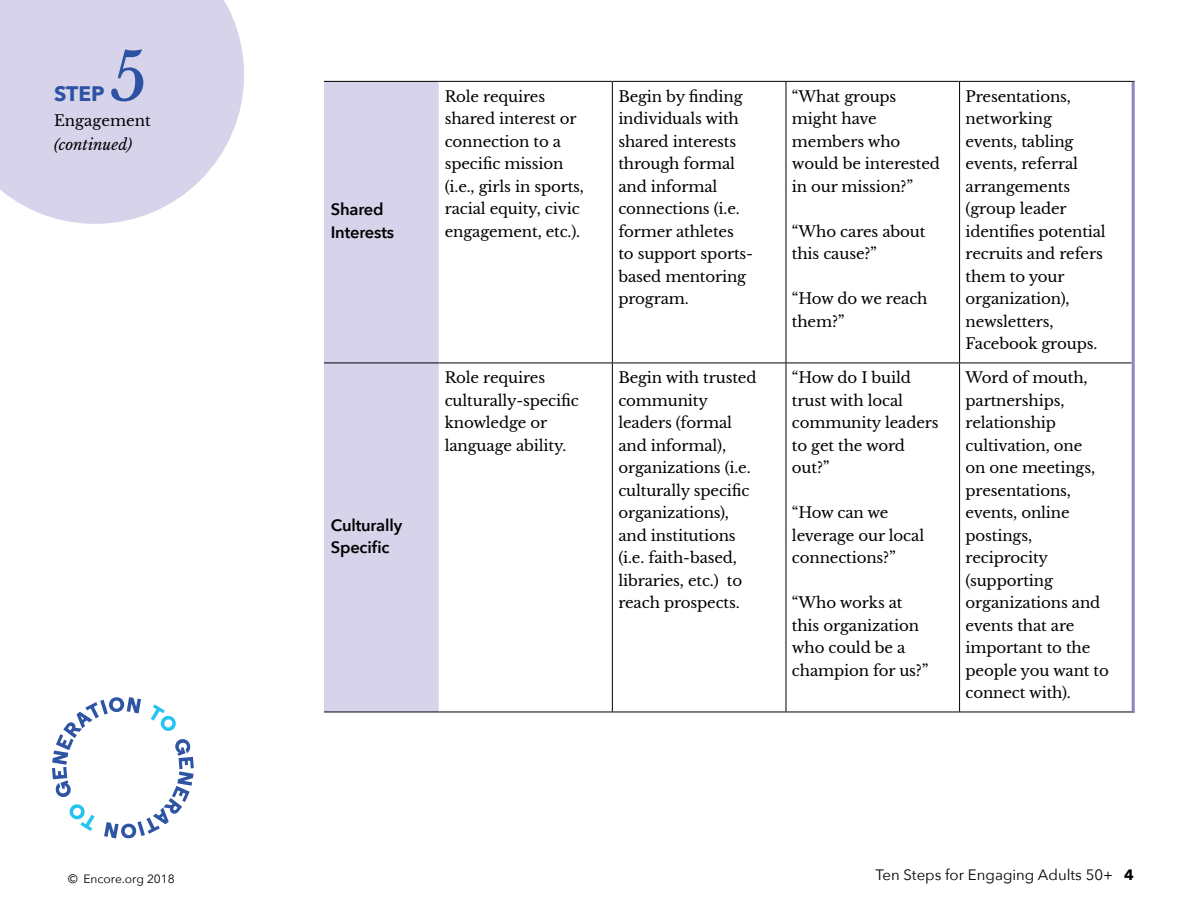
<style>
.page{position:relative;width:1188px;height:918px;background:#fff}
.page>*{position:absolute;margin:0;border:0;box-sizing:border-box;transform-origin:0 0}
.t1{font:66px "Libre Baskerville";color:#2c52a4}
.t2{font:700 21px "Avenir Next";color:#2c52a4}
.Body_1{font:600 16.5px/22.5px "Avenir Next";letter-spacing:-.01em;color:#000}
.Body_1-2{font:15px/22.5px "Libre Baskerville";letter-spacing:-.01em;color:#000}
.t3{font:15px "Avenir Next";color:#000}
.t4{font:italic 15px "Libre Baskerville";color:#000}
.t5{font:12px "Avenir Next";color:#000}
.s1{font-weight:700}
</style>
<div class="page">
<svg style="left:52px;top:697px;width:142px;height:142px"></svg>
<svg style="left:0;top:0;width:244px;height:224px;background:#dad8ec"></svg>
<div style="left:324px;top:82px;width:115px;height:630px;background:#d6d3ea"></div>
<hr style="left:324px;top:81px;width:115px;height:1px;background:#000">
<hr style="left:439px;top:81px;width:173px;height:1px;background:#000">
<hr style="left:612px;top:81px;width:174px;height:1px;background:#000">
<hr style="left:612px;top:82px;width:1px;height:281px;background:#000">
<hr style="left:786px;top:81px;width:174px;height:1px;background:#000">
<hr style="left:786px;top:82px;width:1px;height:281px;background:#000">
<hr style="left:960px;top:81px;width:175px;height:1px;background:#000">
<hr style="left:959px;top:82px;width:1px;height:281px;background:#000">
<hr style="left:324px;top:363px;width:115px;height:1px;background:#000">
<hr style="left:439px;top:363px;width:173px;height:1px;background:#000">
<hr style="left:612px;top:363px;width:174px;height:1px;background:#000">
<hr style="left:612px;top:363px;width:1px;height:349px;background:#000">
<hr style="left:786px;top:363px;width:174px;height:1px;background:#000">
<hr style="left:786px;top:363px;width:1px;height:349px;background:#000">
<hr style="left:960px;top:363px;width:172px;height:1px;background:#000">
<hr style="left:959px;top:363px;width:1px;height:349px;background:#000">
<hr style="left:324px;top:712px;width:115px;height:1px;background:#000">
<hr style="left:439px;top:712px;width:173px;height:1px;background:#000">
<hr style="left:612px;top:712px;width:174px;height:1px;background:#000">
<hr style="left:786px;top:712px;width:174px;height:1px;background:#000">
<hr style="left:960px;top:712px;width:175px;height:1px;background:#000">
<hr style="left:1132px;top:82px;width:3px;height:281px;background:#8d85c0">
<hr style="left:1132px;top:363px;width:3px;height:349px;background:#8d85c0">
<h1 class="t1" style="left:110px;top:37px;width:39px">5</h1>
<p class="Body_1-2" style="left:54px;top:109px;width:98px">Engagement</p>
<p class="t4" style="left:54px;top:136px;width:80px">(continued)</p>
<h2 class="t2" style="left:54px;top:75px;width:52px">STEP</h2>
<p class="Body_1" style="left:331px;top:198px;width:65px">Shared<br>Interests</p>
<p class="Body_1" style="left:331px;top:513px;width:73px">Culturally<br>Specific</p>
<p class="Body_1-2" style="left:445px;top:85px;width:141px">Role requires shared interest or connection to a specific mission (i.e., girls in sports, racial equity, civic engagement, etc.).</p>
<p class="Body_1-2" style="left:618px;top:85px;width:136px">Begin by finding individuals with shared interests through formal and informal connections (i.e. former athletes<br>to support sports&shy;based mentoring program.</p>
<p class="Body_1-2" style="left:792px;top:85px;width:150px">“What groups might have members who would be interested in our mission?”</p>
<p class="Body_1-2" style="left:792px;top:220px;width:135px">“Who cares about this cause?”</p>
<p class="Body_1-2" style="left:792px;top:288px;width:137px">“How do we reach them?”</p>
<p class="Body_1-2" style="left:445px;top:367px;width:136px">Role requires culturally-specific knowledge or language ability.</p>
<p class="Body_1-2" style="left:618px;top:367px;width:140px">Begin with trusted community leaders (formal and informal), organizations (i.e. culturally specific organizations), and institutions (i.e. faith-based, libraries, etc.) to reach prospects.</p>
<p class="Body_1-2" style="left:792px;top:367px;width:148px">“How do I build trust with local community leaders to get the word out?”</p>
<p class="Body_1-2" style="left:792px;top:502px;width:134px">“How can we leverage our local connections?”</p>
<p class="Body_1-2" style="left:792px;top:592px;width:138px">“Who works at this organization who could be a champion for us?”</p>
<p class="Body_1-2" style="left:966px;top:85px;width:142px">Presentations, networking events, tabling events, referral arrangements (group leader identifies potential recruits and refers them to your organization), newsletters,<br>Facebook groups.</p>
<p class="Body_1-2" style="left:966px;top:367px;width:145px">Word of mouth, partnerships, relationship cultivation, one<br>on one meetings, presentations, events, online postings, reciprocity (supporting organizations and events that are important to the people you want to connect with).</p>
<p class="t5" style="left:68px;top:869px;width:108px">© Encore.org 2018</p>
<p class="t3" style="left:875px;top:862px;width:260px">Ten Steps for Engaging Adults 50+ <span class="s1">4</span></p>
</div>
